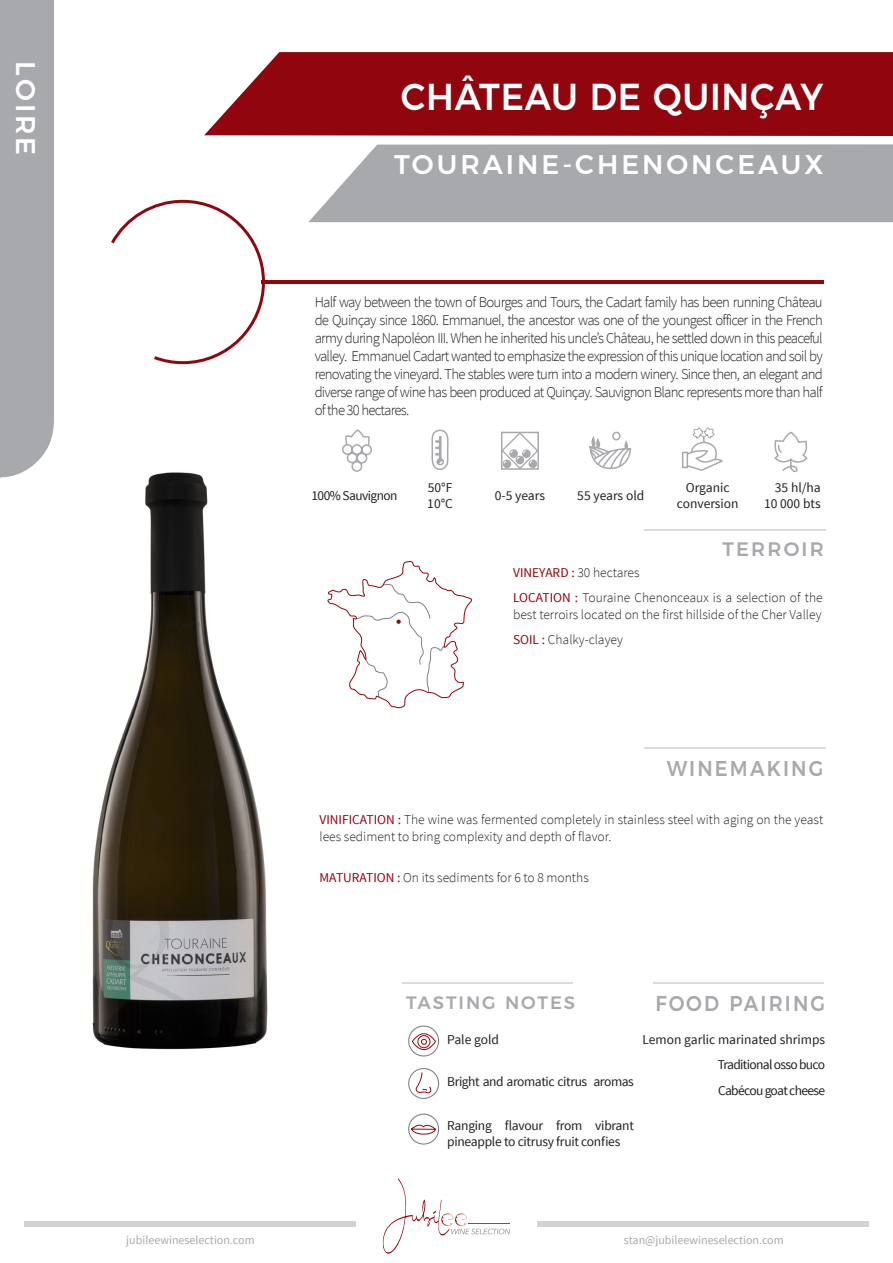
<style>
.page{position:relative;width:893px;height:1263px;background:#fff}
.page>*{position:absolute;margin:0;border:0;box-sizing:border-box;transform-origin:0 0}
.t1{font:500 37.5px "Montserrat";letter-spacing:.02em;color:#fff;scale:.94 1}
.t2{font:500 27px "Montserrat";letter-spacing:.11em;color:#fff}
.t3{font:500 21.45px "Montserrat";letter-spacing:.11em;color:#a8a9ad;scale:.91 1}
.t4{font:500 19.5px "Montserrat";letter-spacing:.11em;color:#a8a9ad}
.t5{font:500 18px "Montserrat";letter-spacing:.11em;color:#a8a9ad}
.t6{font:300 15px/18px "Source Sans Pro";letter-spacing:-.05em;color:#231f20;text-align:justify}
.t7{font:300 13.5px/16.2px "Source Sans Pro";color:#231f20}
.t8{font:13.5px/16.2px "Source Sans Pro";letter-spacing:-.02em;color:#231f20}
.t9{font:13.5px/16.2px "Source Sans Pro";color:#231f20;text-align:center}
.t10{font:13.5px "Source Sans Pro";letter-spacing:-.05em;color:#231f20}
.t11{font:13.5px "Source Sans Pro";letter-spacing:-.04em;color:#231f20}
.t12{font:12px "Source Sans Pro";color:#a8a9ad}
.s1{font-weight:400;color:#91060e}
</style>
<div class="page">
<svg style="left:308px;top:144px;width:585px;height:78px;background:#adaeb2"></svg>
<svg style="left:204px;top:52px;width:689px;height:84px;background:#97141c"></svg>
<div style="left:25px;top:1221px;width:331px;height:6px;background:#d1d2d4"></div>
<div style="left:537px;top:1221px;width:331px;height:6px;background:#d1d2d4"></div>
<svg style="left:382px;top:1178px;width:128px;height:76px"></svg>
<div style="left:0;top:0;width:54px;height:478px;background:#a8a9ad"></div>
<hr style="left:262px;top:280px;width:562px;height:4px;background:#91060e">
<div style="left:408px;top:1113px;width:31px;height:31px;border:1px solid #808285;border-radius:50%"></div>
<svg style="left:410px;top:1122px;width:26px;height:13px"></svg>
<div style="left:408px;top:1025px;width:31px;height:31px;border:1px solid #808285;border-radius:50%"></div>
<svg style="left:411px;top:1031px;width:25px;height:21px"></svg>
<div style="left:408px;top:1068px;width:31px;height:31px;border:1px solid #808285;border-radius:50%"></div>
<svg style="left:414px;top:1071px;width:18px;height:23px"></svg>
<hr style="left:644px;top:529px;width:181px;height:1px;background:#231f20">
<hr style="left:644px;top:747px;width:181px;height:2px;background:#231f20">
<hr style="left:403px;top:982px;width:170px;height:2px;background:#231f20">
<hr style="left:654px;top:982px;width:170px;height:2px;background:#231f20">
<svg style="left:342px;top:430px;width:30px;height:42px"></svg>
<svg style="left:431px;top:429px;width:18px;height:41px"></svg>
<svg style="left:774px;top:431px;width:34px;height:42px"></svg>
<svg style="left:589px;top:436px;width:43px;height:34px"></svg>
<div style="left:612px;top:432px;width:9px;height:8px;border:1px solid #a8a9ad;border-radius:50%"></div>
<svg style="left:501px;top:431px;width:38px;height:39px"></svg>
<svg style="left:327px;top:561px;width:145px;height:148px"></svg>
<svg style="left:682px;top:428px;width:41px;height:43px"></svg>
<img style="left:92px;top:472px;width:176px;height:578px">
<svg style="left:111px;top:199px;width:154px;height:166px"></svg>
<p class="t2" style="left:48px;top:61px;width:95px;rotate:90deg">LOIRE</p>
<p class="t1" style="left:401px;top:66px;width:451px">CHÂTEAU DE QUINÇAY</p>
<p class="t2" style="left:394px;top:142px;width:431px">TOURAINE-CHENONCEAUX</p>
<p class="t6" style="left:315px;top:293px;width:510px">Half way between the town of Bourges and Tours, the Cadart family has been running Château de Quinçay since 1860. Emmanuel, the ancestor was one of the youngest officer in the French army during Napoléon III. When he inherited his uncle’s Château, he settled down in this peaceful valley. Emmanuel Cadart wanted to emphasize the expression of this unique location and soil by renovating the vineyard. The stables were turn into a modern winery. Since then, an elegant and diverse range of wine has been produced at Quinçay. Sauvignon Blanc represents more than half of the 30 hectares.</p>
<p class="t11" style="left:312px;top:487px;width:88px">100% Sauvignon</p>
<p class="t8" style="left:428px;top:480px;width:26px">50°F</p>
<p class="t8" style="left:427px;top:496px;width:27px">10°C</p>
<p class="t8" style="left:495px;top:488px;width:52px">0-5 years</p>
<p class="t9" style="left:577px;top:488px;width:69px">55 years old</p>
<p class="t9" style="left:677px;top:480px;width:63px">Organic conversion</p>
<p class="t8" style="left:775px;top:480px;width:47px">35 hl/ha</p>
<p class="t8" style="left:764px;top:496px;width:58px">10 000 bts</p>
<p class="t4" style="left:722px;top:533px;width:103px">TERROIR</p>
<p class="t7" style="left:513px;top:564px;width:128px"><span class="s1">VINEYARD :</span> 30 hectares</p>
<p class="t7" style="left:513px;top:590px;width:311px"><span class="s1">LOCATION :</span> Touraine Chenonceaux is a selection of the best terroirs located on the first hillside of the Cher Valley</p>
<p class="t7" style="left:513px;top:632px;width:112px"><span class="s1">SOIL :</span> Chalky-clayey</p>
<p class="t3" style="left:667px;top:751px;width:174px">WINEMAKING</p>
<p class="t7" style="left:320px;top:812px;width:505px"><span class="s1">VINIFICATION :</span> The wine was fermented completely in stainless steel with aging on the yeast lees sediment to bring complexity and depth of flavor.</p>
<p class="t7" style="left:320px;top:870px;width:271px"><span class="s1">MATURATION :</span> On its sediments for 6 to 8 months</p>
<p class="t5" style="left:406px;top:988px;width:171px">TASTING NOTES</p>
<p class="t3" style="left:655px;top:986px;width:188px">FOOD PAIRING</p>
<p class="t9" style="left:447px;top:1032px;width:53px">Pale gold</p>
<p class="t8" style="left:447px;top:1073px;width:188px">Bright and aromatic citrus aromas</p>
<p class="t8" style="left:447px;top:1118px;width:188px">Ranging flavour from vibrant pineapple to citrusy fruit confies</p>
<p class="t9" style="left:643px;top:1031px;width:184px">Lemon garlic marinated shrimps</p>
<p class="t10" style="left:718px;top:1056px;width:109px">Traditional osso buco</p>
<p class="t10" style="left:718px;top:1082px;width:109px">Cabécou goat cheese</p>
<p class="t12" style="left:126px;top:1232px;width:130px">jubileewineselection.com</p>
<p class="t12" style="left:624px;top:1232px;width:162px">stan@jubileewineselection.com</p>
</div>
